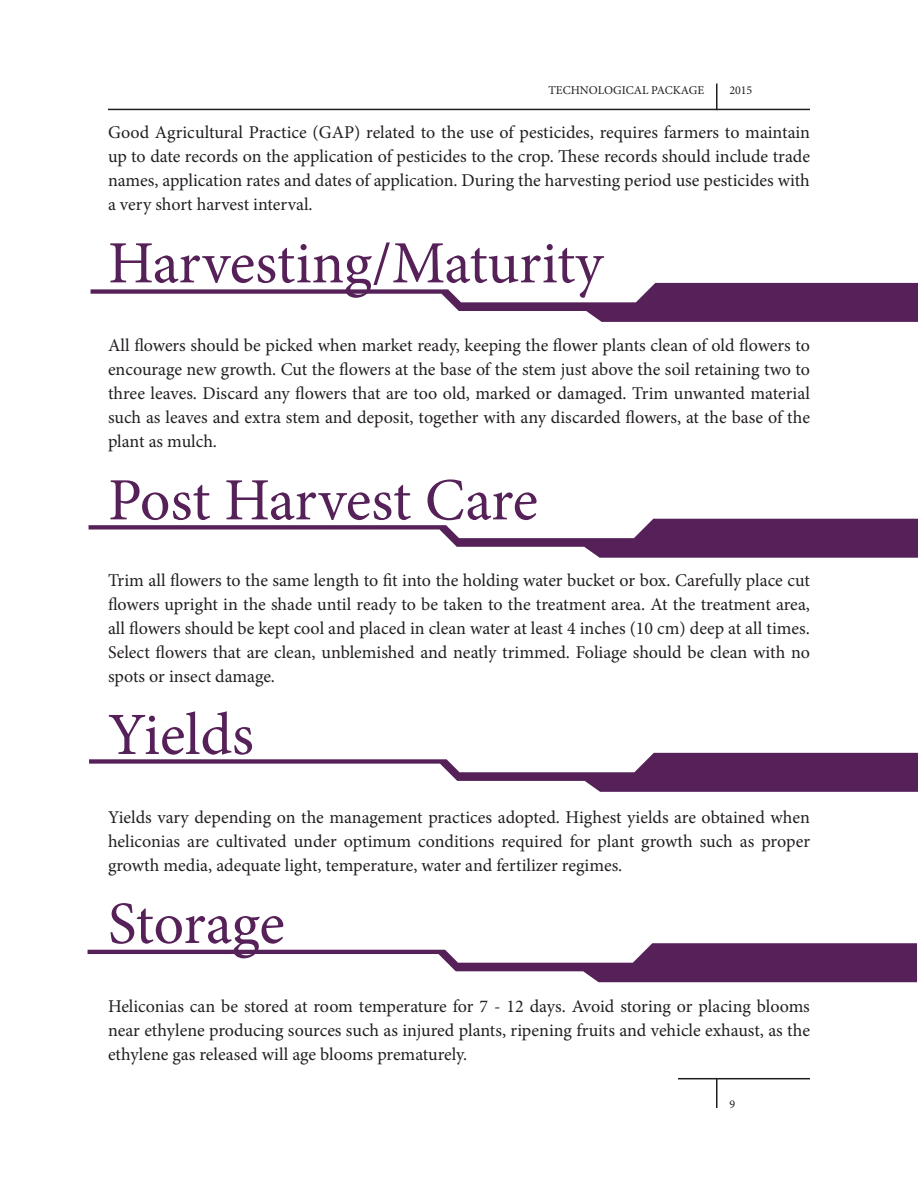
<style>
.page{position:relative;width:918px;height:1188px;background:#fff}
.page>*{position:absolute;margin:0;border:0;box-sizing:border-box;transform-origin:0 0}
.Heading{font:60px "Minion Pro";letter-spacing:-.005em;color:#562158}
.Paragraph_Style_1{font:18px/24px "Minion Pro";color:#231f20;text-align:justify}
.t1{font:12px "Minion Pro";color:#231f20}
</style>
<div class="page">
<hr style="left:108px;top:109px;width:702px;height:1px;background:#231f20">
<hr style="left:716px;top:84px;width:2px;height:26px;background:#231f20">
<hr style="left:678px;top:1078px;width:132px;height:1px;background:#231f20">
<hr style="left:716px;top:1078px;width:2px;height:30px;background:#231f20">
<svg style="left:91px;top:283px;width:827px;height:39px"></svg>
<svg style="left:89px;top:519px;width:829px;height:39px"></svg>
<svg style="left:89px;top:753px;width:829px;height:39px"></svg>
<svg style="left:88px;top:943px;width:829px;height:39px"></svg>
<p class="t1" style="left:549px;top:82px;width:157px">TECHNOLOGICAL PACKAGE</p>
<p class="t1" style="left:729px;top:82px;width:25px">2015</p>
<p class="Paragraph_Style_1" style="left:108px;top:121px;width:704px">Good Agricultural Practice (GAP) related to the use of pesticides, requires farmers to maintain up to date records on the application of pesticides to the crop. These records should include trade names, application rates and dates of application. During the harvesting period use pesticides with a very short harvest interval.</p>
<p class="Heading" style="left:108px;top:223px;width:496px">Harvesting/Maturity</p>
<p class="Paragraph_Style_1" style="left:108px;top:334px;width:704px">All flowers should be picked when market ready, keeping the flower plants clean of old flowers to encourage new growth. Cut the flowers at the base of the stem just above the soil retaining two to three leaves. Discard any flowers that are too old, marked or damaged. Trim unwanted material such as leaves and extra stem and deposit, together with any discarded flowers, at the base of the plant as mulch.</p>
<p class="Heading" style="left:108px;top:460px;width:432px">Post Harvest Care</p>
<p class="Paragraph_Style_1" style="left:108px;top:568px;width:704px">Trim all flowers to the same length to fit into the holding water bucket or box. Carefully place cut flowers upright in the shade until ready to be taken to the treatment area. At the treatment area, all flowers should be kept cool and placed in clean water at least 4 inches (10 cm) deep at all times.<br>Select flowers that are clean, unblemished and neatly trimmed. Foliage should be clean with no spots or insect damage.</p>
<p class="Heading" style="left:108px;top:695px;width:147px">Yields</p>
<p class="Paragraph_Style_1" style="left:108px;top:805px;width:704px">Yields vary depending on the management practices adopted. Highest yields are obtained when heliconias are cultivated under optimum conditions required for plant growth such as proper growth media, adequate light, temperature, water and fertilizer regimes.</p>
<p class="Heading" style="left:108px;top:884px;width:178px">Storage</p>
<p class="Paragraph_Style_1" style="left:108px;top:994px;width:704px">Heliconias can be stored at room temperature for 7 - 12 days. Avoid storing or placing blooms near ethylene producing sources such as injured plants, ripening fruits and vehicle exhaust, as the ethylene gas released will age blooms prematurely.</p>
<p class="t1" style="left:729px;top:1096px;width:7px">9</p>
</div>
